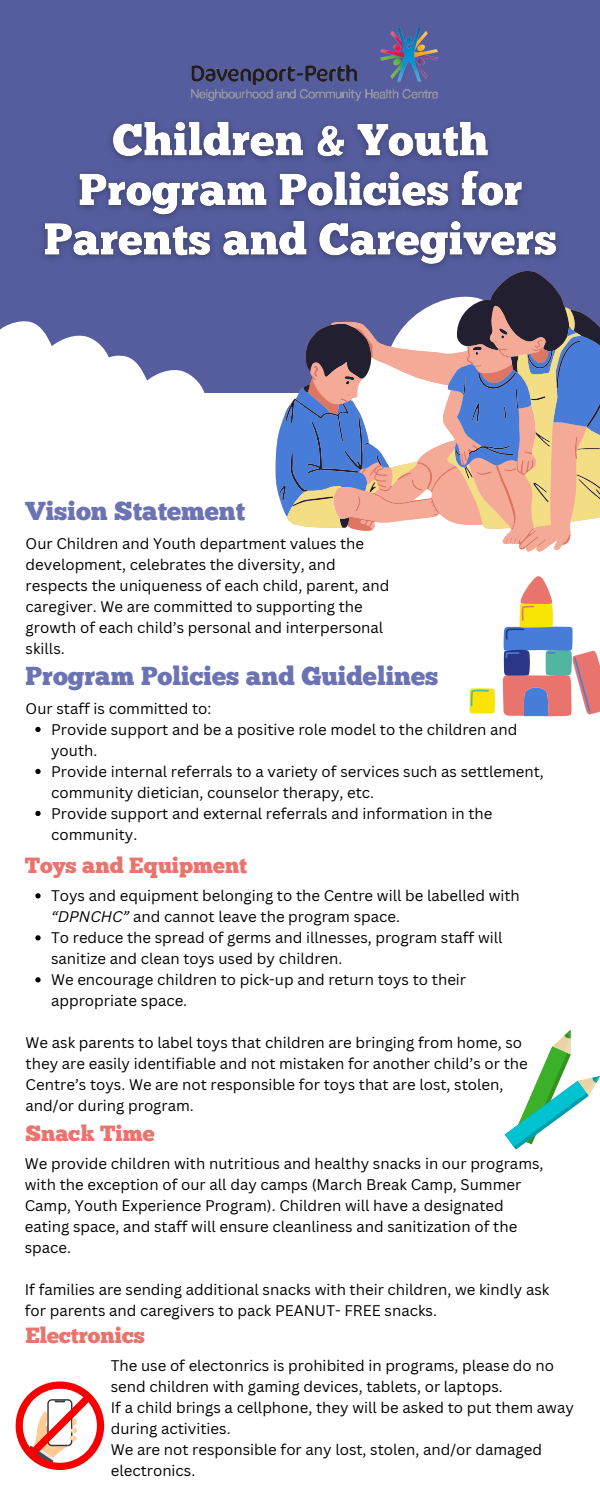
<style>
.page{position:relative;width:600px;height:1500px;background:#565d9f}
.page>*{position:absolute;margin:0;border:0;box-sizing:border-box;transform-origin:0 0}
.t1{font:26px "Chunk Five";color:#6c73b3}
.t2{font:22px "Chunk Five";color:#e9746d}
.t3{font:15px/21px "Canva Sans";color:#000}
.s1{font-style:italic}
</style>
<div class="page">
<div style="left:0;top:393px;width:600px;height:1107px;background:#fff"></div>
<svg style="left:432px;top:278px;width:132px;height:27px"></svg>
<svg style="left:354px;top:529px;width:217px;height:21px"></svg>
<svg style="left:276px;top:409px;width:11px;height:108px"></svg>
<svg style="left:287px;top:307px;width:313px;height:222px"></svg>
<svg style="left:0;top:321px;width:205px;height:72px"></svg>
<img style="left:191px;top:28px;width:247px;height:72px">
<svg style="left:16px;top:1381px;width:88px;height:89px"></svg>
<svg style="left:470px;top:576px;width:130px;height:140px"></svg>
<svg style="left:505px;top:1030px;width:95px;height:120px"></svg>
<img style="left:43px;top:121px;width:515px;height:157px">
<svg style="left:35px;top:727px;width:6px;height:5px"></svg>
<svg style="left:35px;top:769px;width:6px;height:5px"></svg>
<svg style="left:35px;top:811px;width:6px;height:5px"></svg>
<svg style="left:35px;top:893px;width:6px;height:5px"></svg>
<svg style="left:35px;top:935px;width:6px;height:5px"></svg>
<svg style="left:35px;top:977px;width:6px;height:5px"></svg>
<p class="t1" style="left:26px;top:501px;width:221px">Vision Statement</p>
<p class="t3" style="left:26px;top:533px;width:365px">Our Children and Youth department values the development, celebrates the diversity, and respects the uniqueness of each child, parent, and caregiver. We are committed to supporting the growth of each child’s personal and interpersonal skills.</p>
<p class="t1" style="left:26px;top:666px;width:414px">Program Policies and Guidelines</p>
<p class="t3" style="left:26px;top:698px;width:187px">Our staff is committed to:</p>
<p class="t3" style="left:51px;top:719px;width:468px">Provide support and be a positive role model to the children and youth.</p>
<p class="t3" style="left:51px;top:761px;width:494px">Provide internal referrals to a variety of services such as settlement, community dietician, counselor therapy, etc.</p>
<p class="t3" style="left:51px;top:803px;width:443px">Provide support and external referrals and information in the community.</p>
<h2 class="t2" style="left:25px;top:857px;width:224px">Toys and Equipment</h2>
<h2 class="t3" style="left:51px;top:885px;width:470px">Toys and equipment belonging to the Centre will be labelled with <span class="s1">“DPNCHC”</span> and cannot leave the program space.</h2>
<p class="t3" style="left:51px;top:927px;width:453px">To reduce the spread of germs and illnesses, program staff will sanitize and clean toys used by children.</p>
<p class="t3" style="left:51px;top:969px;width:417px">We encourage children to pick-up and return toys to their appropriate space.</p>
<p class="t3" style="left:26px;top:1032px;width:504px">We ask parents to label toys that children are bringing from home, so they are easily identifiable and not mistaken for another child’s or the Centre’s toys. We are not responsible for toys that are lost, stolen, and/or during program.</p>
<p class="t2" style="left:26px;top:1125px;width:131px">Snack Time</p>
<h3 class="t3" style="left:25px;top:1153px;width:520px">We provide children with nutritious and healthy snacks in our programs, with the exception of our all day camps (March Break Camp, Summer Camp, Youth Experience Program). Children will have a designated eating space, and staff will ensure cleanliness and sanitization of the space.</h3>
<p class="t3" style="left:25px;top:1279px;width:526px">If families are sending additional snacks with their children, we kindly ask for parents and caregivers to pack PEANUT- FREE snacks.</p>
<p class="t2" style="left:26px;top:1326px;width:121px">Electronics</p>
<p class="t3" style="left:111px;top:1355px;width:445px">The use of electonrics is prohibited in programs, please do no send children with gaming devices, tablets, or laptops.</p>
<p class="t3" style="left:111px;top:1397px;width:465px">If a child brings a cellphone, they will be asked to put them away during activities.</p>
<p class="t3" style="left:111px;top:1439px;width:433px">We are not responsible for any lost, stolen, and/or damaged electronics.</p>
</div>
